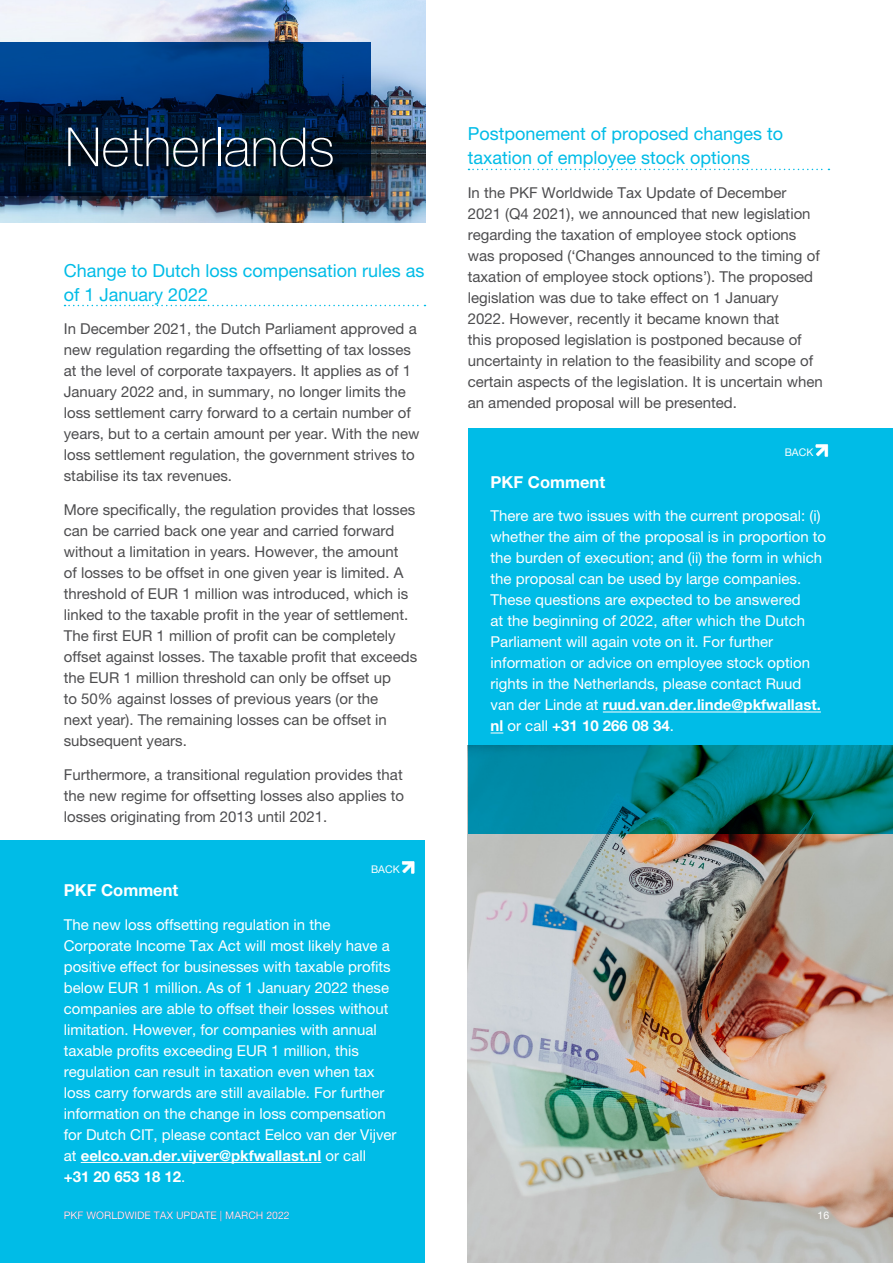
<style>
.page{position:relative;width:893px;height:1263px;background:#fff}
.page>*{position:absolute;margin:0;border:0;box-sizing:border-box;transform-origin:0 0}
.t1{font:100 54px "Helvetica Neue LT Pro";color:#fff}
.t2{font:18px/24px "Helvetica Neue LT Pro";color:#00bce7}
.t3{font:700 16.5px "Helvetica Neue LT Pro";color:#fff}
.t4{font:15px/21px "Helvetica Neue LT Pro";color:#4d4d4f}
.t5{font:15px/21px "Helvetica Neue LT Pro";color:#fff}
.t6{font:10.5px "Helvetica Neue LT Pro";color:#fff}
.t7{font:10.5px "Helvetica Neue";color:#fff}
.s1{font-weight:700}
</style>
<div class="page">
<img style="left:468px;top:833px;width:425px;height:430px">
<svg style="left:65px;top:305px;width:360px;height:1px"></svg>
<img style="left:0;top:0;width:425px;height:223px">
<svg style="left:0;top:43px;width:371px;height:153px;background:#00244f"></svg>
<div style="left:0;top:840px;width:425px;height:423px;background:#00bce7"></div>
<hr style="left:81px;top:1162px;width:240px;height:1px;background:#fff">
<svg style="left:402px;top:861px;width:12px;height:13px"></svg>
<svg style="left:468px;top:169px;width:361px;height:1px"></svg>
<svg style="left:468px;top:428px;width:425px;height:405px;background:#00aed2"></svg>
<hr style="left:603px;top:712px;width:218px;height:1px;background:#fff">
<svg style="left:491px;top:733px;width:12px;height:1px"></svg>
<svg style="left:816px;top:444px;width:12px;height:13px"></svg>
<h1 class="t1" style="left:65px;top:116px;width:271px">Netherlands</h1>
<p class="t2" style="left:64px;top:258px;width:362px">Change to Dutch loss compensation rules as of 1 January 2022</p>
<p class="t4" style="left:64px;top:318px;width:357px">In December 2021, the Dutch Parliament approved a new regulation regarding the offsetting of tax losses at the level of corporate taxpayers. It applies as of 1<br>January 2022 and, in summary, no longer limits the loss settlement carry forward to a certain number of years, but to a certain amount per year. With the new loss settlement regulation, the government strives to stabilise its tax revenues.</p>
<p class="t4" style="left:64px;top:499px;width:355px">More specifically, the regulation provides that losses can be carried back one year and carried forward without a limitation in years. However, the amount<br>of losses to be offset in one given year is limited. A threshold of EUR 1 million was introduced, which is linked to the taxable profit in the year of settlement.<br>The first EUR 1 million of profit can be completely offset against losses. The taxable profit that exceeds the EUR 1 million threshold can only be offset up<br>to 50% against losses of previous years (or the<br>next year). The remaining losses can be offset in subsequent years.</p>
<p class="t4" style="left:64px;top:764px;width:342px;text-align:justify">Furthermore, a transitional regulation provides that the new regime for offsetting losses also applies to losses originating from 2013 until 2021.</p>
<p class="t7" style="left:371px;top:861px;width:30px">BACK</p>
<p class="t3" style="left:64px;top:880px;width:116px">PKF Comment</p>
<p class="t5" style="left:64px;top:914px;width:334px">The new loss offsetting regulation in the Corporate Income Tax Act will most likely have a positive effect for businesses with taxable profits below EUR 1 million. As of 1 January 2022 these companies are able to offset their losses without limitation. However, for companies with annual taxable profits exceeding EUR 1 million, this regulation can result in taxation even when tax loss carry forwards are still available. For further information on the change in loss compensation for Dutch CIT, please contact Eelco van der Vijver at <span class="s1">eelco.van.der.vijver@pkfwallast.nl</span> or call<br><span class="s1">+31 20 653 18 12</span>.</p>
<p class="t6" style="left:64px;top:1209px;width:227px">PKF WORLDWIDE TAX UPDATE | MARCH 2022</p>
<p class="t2" style="left:468px;top:122px;width:317px">Postponement of proposed changes to taxation of employee stock options</p>
<p class="t4" style="left:468px;top:182px;width:357px">In the PKF Worldwide Tax Update of December 2021 (Q4 2021), we announced that new legislation regarding the taxation of employee stock options was proposed (‘Changes announced to the timing of taxation of employee stock options’). The proposed legislation was due to take effect on 1 January<br>2022. However, recently it became known that<br>this proposed legislation is postponed because of uncertainty in relation to the feasibility and scope of certain aspects of the legislation. It is uncertain when an amended proposal will be presented.</p>
<p class="t7" style="left:785px;top:445px;width:30px">BACK</p>
<p class="t3" style="left:491px;top:472px;width:116px">PKF Comment</p>
<p class="t5" style="left:491px;top:505px;width:337px">There are two issues with the current proposal: (i) whether the aim of the proposal is in proportion to the burden of execution; and (ii) the form in which the proposal can be used by large companies.<br>These questions are expected to be answered<br>at the beginning of 2022, after which the Dutch Parliament will again vote on it. For further information or advice on employee stock option rights in the Netherlands, please contact Ruud van der Linde at <span class="s1">ruud.van.der.linde@pkfwallast. nl</span> or call <span class="s1">+31 10 266 08 34</span>.</p>
<p class="t6" style="left:817px;top:1209px;width:13px">16</p>
</div>
